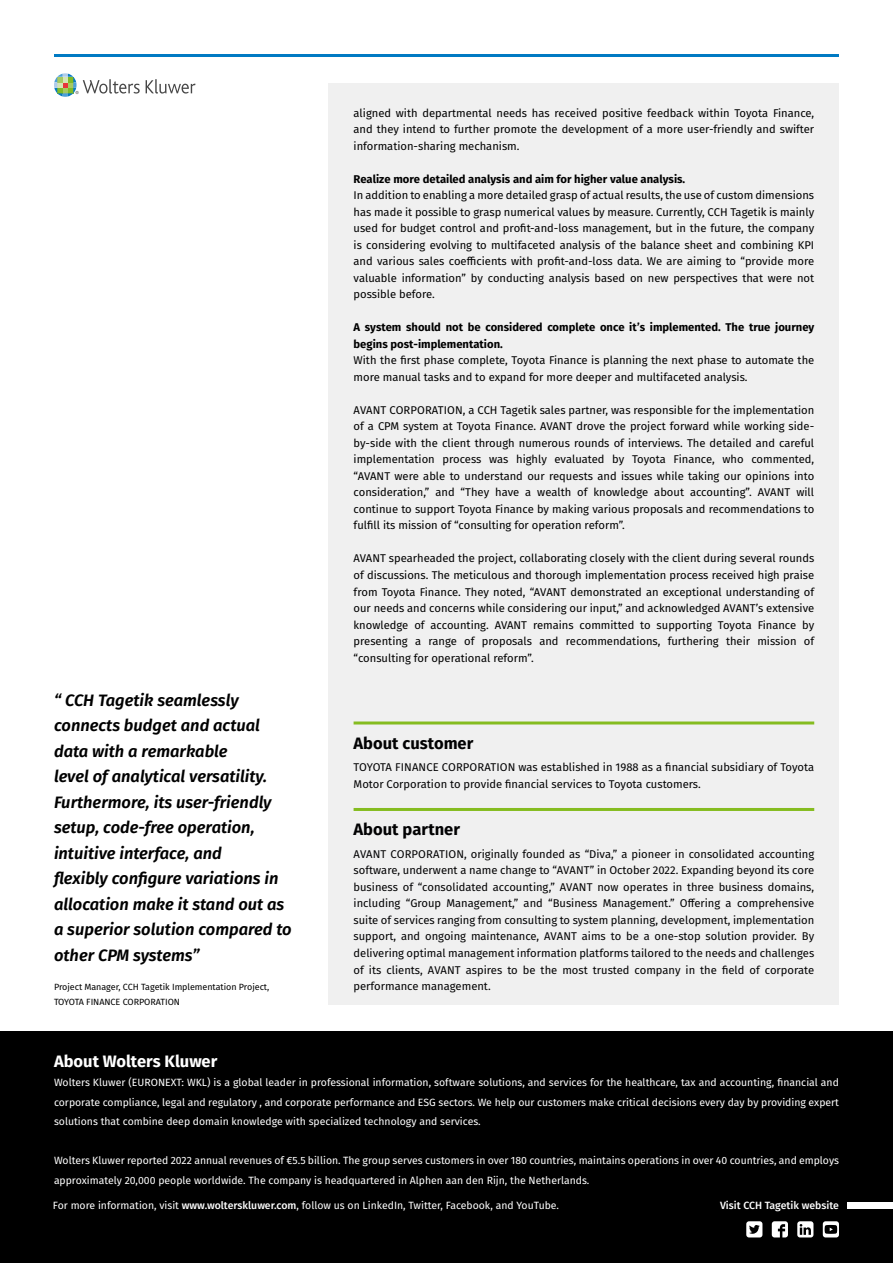
<style>
.page{position:relative;width:893px;height:1263px;background:#fff}
.page>*{position:absolute;margin:0;border:0;box-sizing:border-box;transform-origin:0 0}
.t1{font:italic 600 16.5px/25.5px "Fira Sans";color:#000}
.t2{font:700 16.5px "Fira Sans";color:#020203}
.t3{font:700 16.5px "Fira Sans";color:#fff}
.t4{font:11.25px/16.5px "Fira Sans";color:#000;text-align:justify}
.t5{font:11.25px/16.5px "Fira Sans";color:#020203}
.t6{font:700 11.25px/16.5px "Fira Sans";color:#000}
.t7{font:10.5px/19.5px "Fira Sans";color:#fff;text-align:justify}
.t8{font:500 10.5px "Fira Sans";color:#fff}
.t9{font:9px/15px "Fira Sans";letter-spacing:-.005em;color:#000}
.s1{font-weight:500}
</style>
<div class="page">
<hr style="left:54px;top:54px;width:785px;height:3px;background:#007ac3">
<svg style="left:146px;top:79px;width:50px;height:15px"></svg>
<svg style="left:54px;top:73px;width:86px;height:24px"></svg>
<div style="left:329px;top:83px;width:510px;height:922px;background:#f0f0f0"></div>
<div style="left:0;top:1031px;width:893px;height:232px;background:#000"></div>
<div style="left:848px;top:1203px;width:45px;height:6px;background:#fff"></div>
<svg style="left:772px;top:1221px;width:16px;height:16px"></svg>
<svg style="left:797px;top:1221px;width:16px;height:16px"></svg>
<svg style="left:746px;top:1221px;width:16px;height:16px"></svg>
<svg style="left:823px;top:1221px;width:16px;height:16px"></svg>
<hr style="left:354px;top:721px;width:460px;height:3px;background:#85bc20">
<hr style="left:354px;top:808px;width:460px;height:3px;background:#85bc20">
<p class="t1" style="left:54px;top:686px;width:239px">“ CCH Tagetik seamlessly connects budget and actual data with a remarkable<br>level of analytical versatility.<br>Furthermore, its user-friendly setup, code-free operation, intuitive interface, and<br>flexibly configure variations in allocation make it stand out as a superior solution compared to other CPM systems”</p>
<p class="t9" style="left:54px;top:979px;width:217px">Project Manager, CCH Tagetik Implementation Project,<br>TOYOTA FINANCE CORPORATION</p>
<p class="t4" style="left:354px;top:104px;width:462px">aligned with departmental needs has received positive feedback within Toyota Finance, and they intend to further promote the development of a more user-friendly and swifter information-sharing mechanism.</p>
<p class="t6" style="left:354px;top:170px;width:333px">Realize more detailed analysis and aim for higher value analysis.</p>
<p class="t4" style="left:354px;top:187px;width:462px">In addition to enabling a more detailed grasp of actual results, the use of custom dimensions has made it possible to grasp numerical values by measure. Currently, CCH Tagetik is mainly used for budget control and profit-and-loss management, but in the future, the company is considering evolving to multifaceted analysis of the balance sheet and combining KPI and various sales coefficients with profit-and-loss data. We are aiming to “provide more valuable information” by conducting analysis based on new perspectives that were not possible before.</p>
<p class="t6" style="left:354px;top:318px;width:462px">A system should not be considered complete once it’s implemented. The true journey begins post-implementation.</p>
<p class="t4" style="left:354px;top:352px;width:462px">With the first phase complete, Toyota Finance is planning the next phase to automate the more manual tasks and to expand for more deeper and multifaceted analysis.</p>
<p class="t4" style="left:354px;top:401px;width:462px">AVANT CORPORATION, a CCH Tagetik sales partner, was responsible for the implementation of a CPM system at Toyota Finance. AVANT drove the project forward while working side&shy;by-side with the client through numerous rounds of interviews. The detailed and careful implementation process was highly evaluated by Toyota Finance, who commented, “AVANT were able to understand our requests and issues while taking our opinions into consideration,” and “They have a wealth of knowledge about accounting”. AVANT will continue to support Toyota Finance by making various proposals and recommendations to fulfill its mission of “consulting for operation reform”.</p>
<p class="t4" style="left:354px;top:550px;width:462px">AVANT spearheaded the project, collaborating closely with the client during several rounds of discussions. The meticulous and thorough implementation process received high praise from Toyota Finance. They noted, “AVANT demonstrated an exceptional understanding of our needs and concerns while considering our input,” and acknowledged AVANT’s extensive knowledge of accounting. AVANT remains committed to supporting Toyota Finance by presenting a range of proposals and recommendations, furthering their mission of “consulting for operational reform”.</p>
<h1 class="t2" style="left:354px;top:729px;width:121px">About customer</h1>
<p class="t5" style="left:354px;top:759px;width:462px">TOYOTA FINANCE CORPORATION was established in 1988 as a financial subsidiary of Toyota<br>Motor Corporation to provide financial services to Toyota customers.</p>
<h1 class="t2" style="left:354px;top:816px;width:108px">About partner</h1>
<p class="t5" style="left:354px;top:845px;width:462px;text-align:justify">AVANT CORPORATION, originally founded as “Diva,” a pioneer in consolidated accounting software, underwent a name change to “AVANT” in October 2022. Expanding beyond its core business of “consolidated accounting,” AVANT now operates in three business domains, including “Group Management,” and “Business Management.” Offering a comprehensive suite of services ranging from consulting to system planning, development, implementation support, and ongoing maintenance, AVANT aims to be a one-stop solution provider. By delivering optimal management information platforms tailored to the needs and challenges of its clients, AVANT aspires to be the most trusted company in the field of corporate performance management.</p>
<h1 class="t3" style="left:54px;top:1047px;width:165px">About Wolters Kluwer</h1>
<p class="t7" style="left:54px;top:1072px;width:786px">Wolters Kluwer (EURONEXT: WKL) is a global leader in professional information, software solutions, and services for the healthcare, tax and accounting, financial and corporate compliance, legal and regulatory , and corporate performance and ESG sectors. We help our customers make critical decisions every day by providing expert solutions that combine deep domain knowledge with specialized technology and services.</p>
<p class="t7" style="left:54px;top:1150px;width:786px">Wolters Kluwer reported 2022 annual revenues of €5.5 billion. The group serves customers in over 180 countries, maintains operations in over 40 countries, and employs approximately 20,000 people worldwide. The company is headquartered in Alphen aan den Rijn, the Netherlands.</p>
<p class="t7" style="left:53px;top:1195px;width:508px">For more information, visit <span class="s1">www.wolterskluwer.com</span>, follow us on LinkedIn, Twitter, Facebook, and YouTube.</p>
<p class="t8" style="left:720px;top:1197px;width:120px">Visit CCH Tagetik website</p>
</div>
